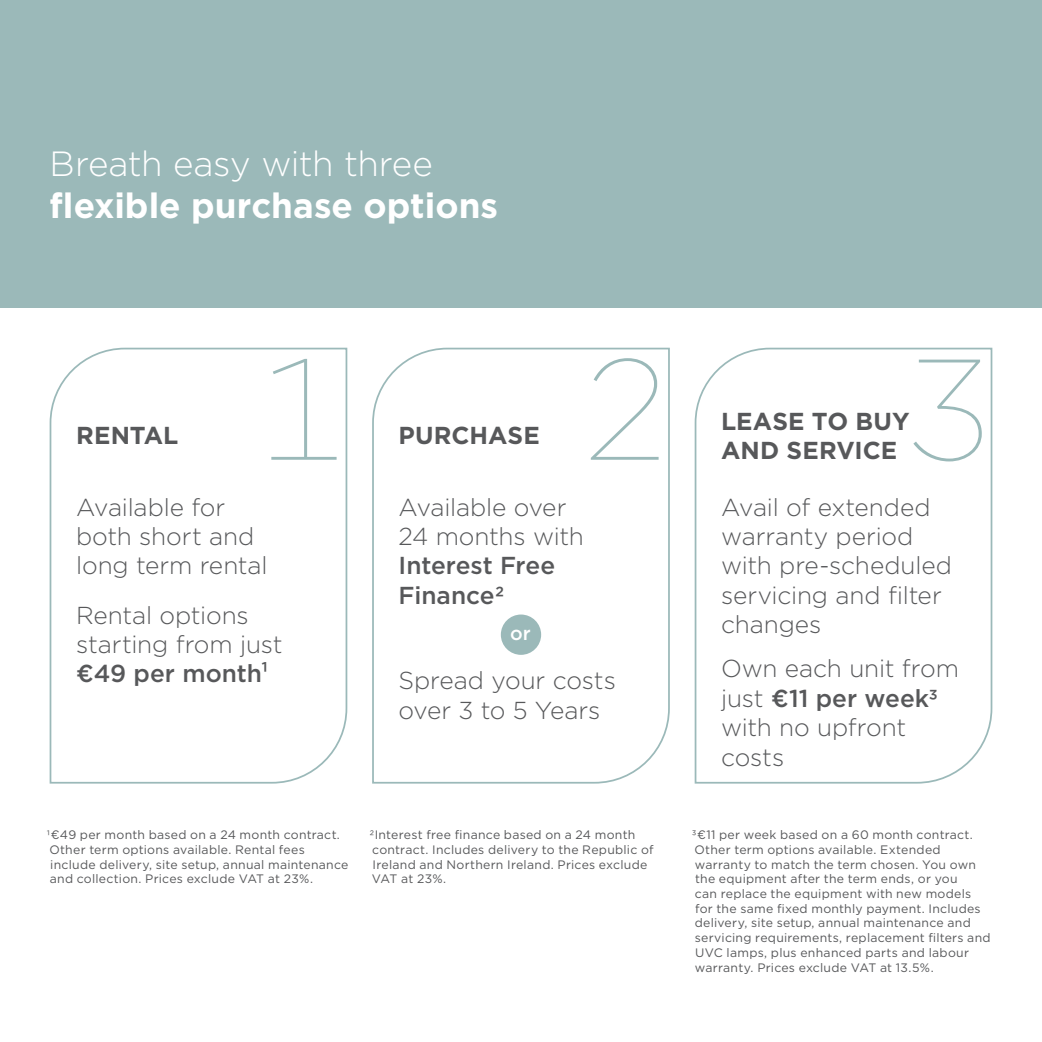
<style>
.page{position:relative;width:1042px;height:1042px;background:#fff}
.page>*{position:absolute;margin:0;border:0;box-sizing:border-box;transform-origin:0 0}
.t1{font:100 142.97px "Gotham";color:#9bb9b9}
.t2{font:700 35px "Gotham";color:#fff}
.t3{font:300 35px "Gotham";letter-spacing:-.02em;color:#fff}
.t4{font:300 24.5px/29.4px "Gotham";letter-spacing:-.005em;color:#57585a}
.t5{font:700 24.5px/29.4px "Gotham";letter-spacing:.005em;color:#57585a}
.t6{font:500 24.5px/29.4px "Gotham";color:#57585a}
.t7{font:500 19.25px "Gotham";color:#fff}
.t8{font:12.25px/14.7px "Gotham";letter-spacing:.02em;color:#57585a}
.s1{font-weight:500}
</style>
<div class="page">
<div style="left:0;top:0;width:1042px;height:308px;background:#9bb9b9"></div>
<svg style="left:49px;top:347px;width:299px;height:437px"></svg>
<svg style="left:372px;top:347px;width:298px;height:437px"></svg>
<svg style="left:694px;top:347px;width:299px;height:437px"></svg>
<div style="left:501px;top:614px;width:40px;height:41px;background:#9bb9b9;border-radius:50%"></div>
<h2 class="t3" style="left:50px;top:142px;width:385px">Breath easy with three</h2>
<h2 class="t2" style="left:50px;top:183px;width:450px">flexible purchase options</h2>
<h3 class="t5" style="left:76px;top:421px;width:104px">RENTAL</h3>
<h1 class="t1" style="left:257px;top:321px;width:87px">1</h1>
<h1 class="t1" style="left:585px;top:321px;width:83px">2</h1>
<h1 class="t1" style="left:912px;top:321px;width:78px">3</h1>
<h3 class="t5" style="left:721px;top:406px;width:190px">LEASE TO BUY<br>AND SERVICE</h3>
<h3 class="t5" style="left:399px;top:421px;width:143px">PURCHASE</h3>
<h3 class="t4" style="left:76px;top:491px;width:193px">Available for both short and long term rental</h3>
<h3 class="t4" style="left:76px;top:599px;width:208px">Rental options starting from just</h3>
<h3 class="t6" style="left:76px;top:659px;width:194px">€49 per month¹</h3>
<h3 class="t4" style="left:399px;top:491px;width:187px">Available over<br>24 months with</h3>
<h3 class="t6" style="left:399px;top:551px;width:158px">Interest Free<br>Finance2</h3>
<h3 class="t7" style="left:510px;top:621px;width:22px">or</h3>
<h3 class="t4" style="left:399px;top:665px;width:219px">Spread your costs over 3 to 5 Years</h3>
<h3 class="t4" style="left:721px;top:491px;width:232px">Avail of extended warranty period with pre-scheduled servicing and filter changes</h3>
<h3 class="t4" style="left:721px;top:653px;width:239px">Own each unit from just <span class="s1">€11 per week3 </span>with no upfront costs</h3>
<p class="t8" style="left:47px;top:827px;width:303px">1€49 per month based on a 24 month contract.<br>Other term options available. Rental fees include delivery, site setup, annual maintenance and collection. Prices exclude VAT at 23%.</p>
<p class="t8" style="left:369px;top:827px;width:286px">2Interest free finance based on a 24 month contract. Includes delivery to the Republic of Ireland and Northern Ireland. Prices exclude VAT at 23%.</p>
<p class="t8" style="left:692px;top:827px;width:300px">3€11 per week based on a 60 month contract.<br>Other term options available. Extended warranty to match the term chosen. You own the equipment after the term ends, or you<br>can replace the equipment with new models<br>for the same fixed monthly payment. Includes delivery, site setup, annual maintenance and servicing requirements, replacement filters and UVC lamps, plus enhanced parts and labour warranty. Prices exclude VAT at 13.5%.</p>
</div>
